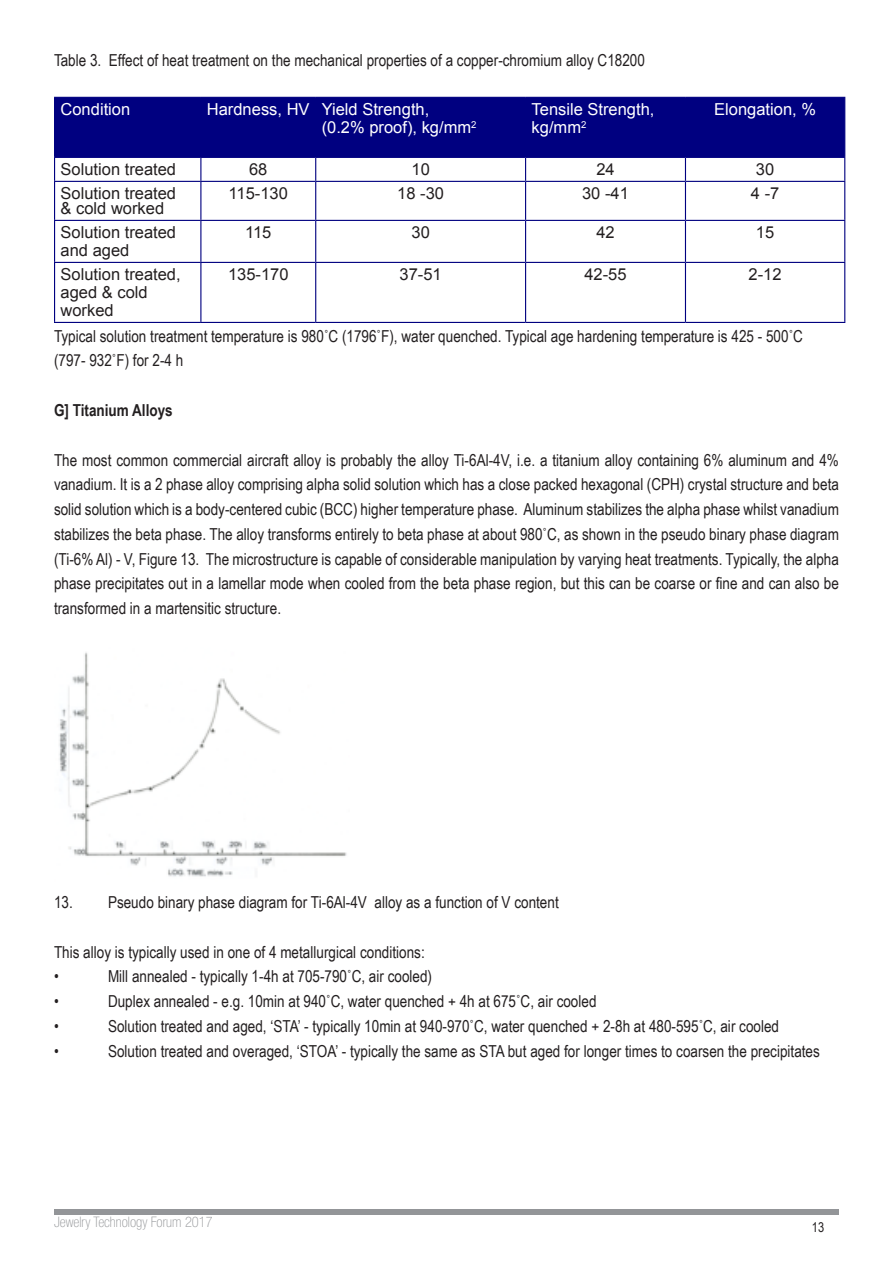
<style>
.page{position:relative;width:893px;height:1263px;background:#fff}
.page>*{position:absolute;margin:0;border:0;box-sizing:border-box;transform-origin:0 0}
.t1{font:16.5px/24.8px "Arial Narrow";color:#231f20;text-align:justify}
.Body_Text{font:16.5px/18px "Arial";color:#231f20}
.Body_Text-2{font:16.5px "Arial";color:#fff}
.t2{font:700 16.5px "Arial Narrow";color:#231f20}
.t3{font:100 condensed 14.55px "Helvetica Neue LT Std";color:#939598}
.t4{font:13.5px "Arial Narrow";color:#231f20}
</style>
<div class="page">
<hr style="left:54px;top:1209px;width:785px;height:3px;background:#939598">
<hr style="left:54px;top:1213px;width:785px;height:1px;background:#939598">
<div style="left:55px;top:98px;width:789px;height:59px;background:#000080"></div>
<hr style="left:54px;top:97px;width:147px;height:1px;background:#000080">
<hr style="left:54px;top:98px;width:1px;height:59px;background:#000080">
<hr style="left:201px;top:97px;width:115px;height:1px;background:#000080">
<hr style="left:200px;top:98px;width:1px;height:59px;background:#000080">
<hr style="left:316px;top:97px;width:210px;height:1px;background:#000080">
<hr style="left:315px;top:98px;width:1px;height:59px;background:#000080">
<hr style="left:526px;top:97px;width:159px;height:1px;background:#000080">
<hr style="left:525px;top:98px;width:1px;height:59px;background:#000080">
<hr style="left:685px;top:97px;width:160px;height:1px;background:#000080">
<hr style="left:685px;top:98px;width:1px;height:59px;background:#000080">
<hr style="left:844px;top:98px;width:1px;height:59px;background:#000080">
<hr style="left:54px;top:157px;width:147px;height:1px;background:#000080">
<svg style="left:54px;top:158px;width:1px;height:23px"></svg>
<hr style="left:201px;top:157px;width:115px;height:1px;background:#000080">
<svg style="left:200px;top:158px;width:1px;height:23px"></svg>
<hr style="left:316px;top:157px;width:210px;height:1px;background:#000080">
<svg style="left:315px;top:158px;width:1px;height:23px"></svg>
<hr style="left:526px;top:157px;width:159px;height:1px;background:#000080">
<svg style="left:525px;top:158px;width:1px;height:23px"></svg>
<hr style="left:685px;top:157px;width:160px;height:1px;background:#000080">
<svg style="left:685px;top:158px;width:1px;height:23px"></svg>
<svg style="left:844px;top:158px;width:1px;height:23px"></svg>
<hr style="left:54px;top:181px;width:147px;height:1px;background:#000080">
<hr style="left:54px;top:182px;width:1px;height:38px;background:#000080">
<hr style="left:201px;top:181px;width:115px;height:1px;background:#000080">
<hr style="left:200px;top:182px;width:1px;height:38px;background:#000080">
<hr style="left:316px;top:181px;width:210px;height:1px;background:#000080">
<hr style="left:315px;top:182px;width:1px;height:38px;background:#000080">
<hr style="left:526px;top:181px;width:159px;height:1px;background:#000080">
<hr style="left:525px;top:182px;width:1px;height:38px;background:#000080">
<hr style="left:685px;top:181px;width:160px;height:1px;background:#000080">
<hr style="left:685px;top:182px;width:1px;height:38px;background:#000080">
<hr style="left:844px;top:182px;width:1px;height:38px;background:#000080">
<hr style="left:54px;top:220px;width:147px;height:1px;background:#000080">
<hr style="left:54px;top:221px;width:1px;height:41px;background:#000080">
<hr style="left:201px;top:220px;width:115px;height:1px;background:#000080">
<hr style="left:200px;top:221px;width:1px;height:41px;background:#000080">
<hr style="left:316px;top:220px;width:210px;height:1px;background:#000080">
<hr style="left:315px;top:221px;width:1px;height:41px;background:#000080">
<hr style="left:526px;top:220px;width:159px;height:1px;background:#000080">
<hr style="left:525px;top:221px;width:1px;height:41px;background:#000080">
<hr style="left:685px;top:220px;width:160px;height:1px;background:#000080">
<hr style="left:685px;top:221px;width:1px;height:41px;background:#000080">
<hr style="left:844px;top:221px;width:1px;height:41px;background:#000080">
<hr style="left:54px;top:262px;width:147px;height:1px;background:#000080">
<hr style="left:54px;top:263px;width:1px;height:59px;background:#000080">
<hr style="left:201px;top:262px;width:115px;height:1px;background:#000080">
<hr style="left:200px;top:263px;width:1px;height:59px;background:#000080">
<hr style="left:316px;top:262px;width:210px;height:1px;background:#000080">
<hr style="left:315px;top:263px;width:1px;height:59px;background:#000080">
<hr style="left:526px;top:262px;width:159px;height:1px;background:#000080">
<hr style="left:525px;top:263px;width:1px;height:59px;background:#000080">
<hr style="left:685px;top:262px;width:160px;height:1px;background:#000080">
<hr style="left:685px;top:263px;width:1px;height:59px;background:#000080">
<hr style="left:844px;top:263px;width:1px;height:59px;background:#000080">
<hr style="left:54px;top:322px;width:147px;height:1px;background:#000080">
<hr style="left:201px;top:322px;width:115px;height:1px;background:#000080">
<hr style="left:316px;top:322px;width:210px;height:1px;background:#000080">
<hr style="left:526px;top:322px;width:159px;height:1px;background:#000080">
<hr style="left:685px;top:322px;width:160px;height:1px;background:#000080">
<img style="left:59px;top:652px;width:288px;height:225px">
<p class="t1" style="left:54px;top:47px;width:592px">Table 3. Effect of heat treatment on the mechanical properties of a copper-chromium alloy C18200</p>
<p class="Body_Text-2" style="left:61px;top:99px;width:71px">Condition</p>
<p class="Body_Text-2" style="left:207px;top:99px;width:104px">Hardness, HV</p>
<p class="Body_Text-2" style="left:322px;top:99px;width:109px">Yield Strength,</p>
<p class="Body_Text-2" style="left:322px;top:117px;width:156px">(0.2% proof), kg/mm<sup>2</sup></p>
<p class="Body_Text-2" style="left:532px;top:99px;width:124px">Tensile Strength,</p>
<p class="Body_Text-2" style="left:532px;top:117px;width:56px">kg/mm<sup>2</sup></p>
<p class="Body_Text-2" style="left:714px;top:99px;width:103px">Elongation, %</p>
<p class="Body_Text" style="left:61px;top:161px;width:117px">Solution treated</p>
<p class="Body_Text" style="left:249px;top:161px;width:20px">68</p>
<p class="Body_Text" style="left:411px;top:161px;width:20px">10</p>
<p class="Body_Text" style="left:596px;top:161px;width:20px">24</p>
<p class="Body_Text" style="left:756px;top:161px;width:20px">30</p>
<p class="Body_Text" style="left:61px;top:185px;width:117px">Solution treated</p>
<p class="Body_Text" style="left:61px;top:200px;width:105px">&amp; cold worked</p>
<p class="Body_Text" style="left:229px;top:185px;width:61px">115-130</p>
<p class="Body_Text" style="left:397px;top:185px;width:48px">18 -30</p>
<p class="Body_Text" style="left:582px;top:185px;width:48px">30 -41</p>
<p class="Body_Text" style="left:751px;top:185px;width:30px">4 -7</p>
<p class="Body_Text" style="left:61px;top:224px;width:117px">Solution treated and aged</p>
<p class="Body_Text" style="left:245px;top:224px;width:28px">115</p>
<p class="Body_Text" style="left:411px;top:224px;width:20px">30</p>
<p class="Body_Text" style="left:596px;top:224px;width:20px">42</p>
<p class="Body_Text" style="left:756px;top:224px;width:20px">15</p>
<p class="Body_Text" style="left:61px;top:266px;width:122px">Solution treated, aged &amp; cold</p>
<p class="Body_Text" style="left:61px;top:302px;width:55px">worked</p>
<p class="Body_Text" style="left:228px;top:266px;width:62px">135-170</p>
<p class="Body_Text" style="left:400px;top:266px;width:44px">37-51</p>
<p class="Body_Text" style="left:584px;top:266px;width:44px">42-55</p>
<p class="Body_Text" style="left:749px;top:266px;width:35px">2-12</p>
<p class="t1" style="left:54px;top:323px;width:750px">Typical solution treatment temperature is 980˚C (1796˚F), water quenched. Typical age hardening temperature is 425 - 500˚C</p>
<p class="t1" style="left:54px;top:348px;width:131px">(797- 932˚F) for 2-4 h</p>
<p class="t2" style="left:54px;top:398px;width:120px">G] Titanium Alloys</p>
<p class="t1" style="left:54px;top:447px;width:786px">The most common commercial aircraft alloy is probably the alloy Ti-6Al-4V, i.e. a titanium alloy containing 6% aluminum and 4% vanadium. It is a 2 phase alloy comprising alpha solid solution which has a close packed hexagonal (CPH) crystal structure and beta solid solution which is a body-centered cubic (BCC) higher temperature phase. Aluminum stabilizes the alpha phase whilst vanadium stabilizes the beta phase. The alloy transforms entirely to beta phase at about 980˚C, as shown in the pseudo binary phase diagram (Ti-6% Al) - V, Figure 13. The microstructure is capable of considerable manipulation by varying heat treatments. Typically, the alpha phase precipitates out in a lamellar mode when cooled from the beta phase region, but this can be coarse or fine and can also be transformed in a martensitic structure.</p>
<p class="t1" style="left:54px;top:889px;width:506px">13. Pseudo binary phase diagram for Ti-6Al-4V alloy as a function of V content</p>
<p class="t1" style="left:54px;top:939px;width:372px">This alloy is typically used in one of 4 metallurgical conditions:</p>
<p class="t1" style="left:54px;top:963px;width:6px">•</p>
<p class="t1" style="left:108px;top:963px;width:326px">Mill annealed - typically 1-4h at 705-790˚C, air cooled)</p>
<p class="t1" style="left:54px;top:988px;width:6px">•</p>
<p class="t1" style="left:108px;top:988px;width:490px">Duplex annealed - e.g. 10min at 940˚C, water quenched + 4h at 675˚C, air cooled</p>
<p class="t1" style="left:54px;top:1013px;width:6px">•</p>
<p class="t1" style="left:108px;top:1013px;width:673px">Solution treated and aged, ‘STA’ - typically 10min at 940-970˚C, water quenched + 2-8h at 480-595˚C, air cooled</p>
<p class="t1" style="left:54px;top:1038px;width:6px">•</p>
<p class="t1" style="left:108px;top:1038px;width:713px">Solution treated and overaged, ‘STOA’ - typically the same as STA but aged for longer times to coarsen the precipitates</p>
<p class="t3" style="left:54px;top:1214px;width:160px">Jewelry Technology Forum 2017</p>
<p class="t4" style="left:812px;top:1217px;width:14px">13</p>
</div>
